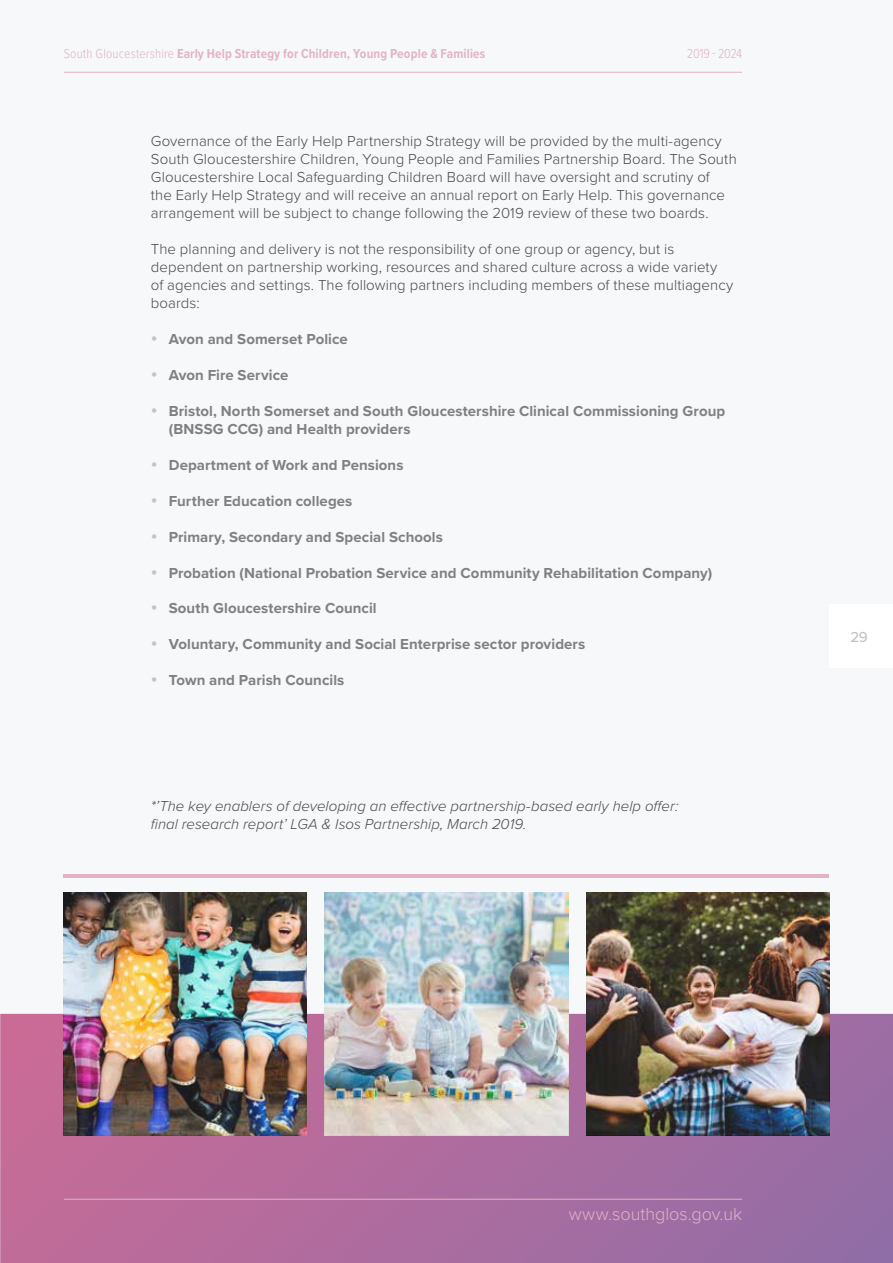
<style>
.page{position:relative;width:893px;height:1263px;background:#f7f8f9}
.page>*{position:absolute;margin:0;border:0;box-sizing:border-box;transform-origin:0 0}
.t1{font:300 18px "Proxima Nova";letter-spacing:-.005em;color:#e2b3c7}
.t2{font:300 15px/18px "Proxima Nova";letter-spacing:.005em;color:#48484a}
.t3{font:700 15px/18px "Proxima Nova";letter-spacing:.005em;color:#7e8083}
.t4{font:italic 300 15px/18px "Proxima Nova";color:#48484a}
.t5{font:500 15px "Proxima Nova";color:#c1c5c7}
.t6{font:700 13.5px "Proxima Nova Cond";letter-spacing:.01em;color:#e2b3c7}
.t7{font:300 13.5px "Proxima Nova Cond";letter-spacing:-.025em;color:#e2b3c7}
.s1{font-weight:300}
</style>
<div class="page">
<svg style="left:0;top:1014px;width:893px;height:249px;background:#ac6c9e"></svg>
<img style="left:64px;top:892px;width:243px;height:243px">
<img style="left:325px;top:892px;width:243px;height:243px">
<img style="left:586px;top:892px;width:243px;height:243px">
<hr style="left:64px;top:874px;width:765px;height:3px;background:#e2b3c7">
<div style="left:829px;top:604px;width:64px;height:63px;background:#fff"></div>
<hr style="left:64px;top:1199px;width:678px;height:1px;background:#e2b3c7">
<hr style="left:64px;top:72px;width:678px;height:1px;background:#e2b3c7">
<p class="t6" style="left:64px;top:44px;width:423px"><span class="s1">South Gloucestershire</span> Early Help Strategy for Children, Young People &amp; Families</p>
<p class="t7" style="left:687px;top:44px;width:57px">2019 - 2024</p>
<p class="t2" style="left:151px;top:131px;width:587px">Governance of the Early Help Partnership Strategy will be provided by the multi-agency South Gloucestershire Children, Young People and Families Partnership Board. The South Gloucestershire Local Safeguarding Children Board will have oversight and scrutiny of<br>the Early Help Strategy and will receive an annual report on Early Help. This governance arrangement will be subject to change following the 2019 review of these two boards.</p>
<p class="t2" style="left:151px;top:239px;width:584px">The planning and delivery is not the responsibility of one group or agency, but is dependent on partnership working, resources and shared culture across a wide variety of agencies and settings. The following partners including members of these multiagency boards:</p>
<p class="t3" style="left:169px;top:329px;width:180px">Avon and Somerset Police</p>
<p class="t3" style="left:169px;top:365px;width:121px">Avon Fire Service</p>
<p class="t3" style="left:169px;top:401px;width:558px">Bristol, North Somerset and South Gloucestershire Clinical Commissioning Group (BNSSG CCG) and Health providers</p>
<p class="t3" style="left:169px;top:455px;width:236px">Department of Work and Pensions</p>
<p class="t3" style="left:169px;top:491px;width:185px">Further Education colleges</p>
<p class="t3" style="left:169px;top:527px;width:276px">Primary, Secondary and Special Schools</p>
<p class="t3" style="left:169px;top:563px;width:545px">Probation (National Probation Service and Community Rehabilitation Company)</p>
<p class="t3" style="left:169px;top:599px;width:209px">South Gloucestershire Council</p>
<p class="t3" style="left:169px;top:635px;width:418px">Voluntary, Community and Social Enterprise sector providers</p>
<p class="t3" style="left:169px;top:671px;width:177px">Town and Parish Councils</p>
<p class="t4" style="left:151px;top:797px;width:529px">*’The key enablers of developing an effective partnership-based early help offer: final research report’ LGA &amp; Isos Partnership, March 2019.</p>
<p class="t5" style="left:850px;top:625px;width:19px">29</p>
<p class="t1" style="left:569px;top:1201px;width:175px">www.southglos.gov.uk</p>
</div>
